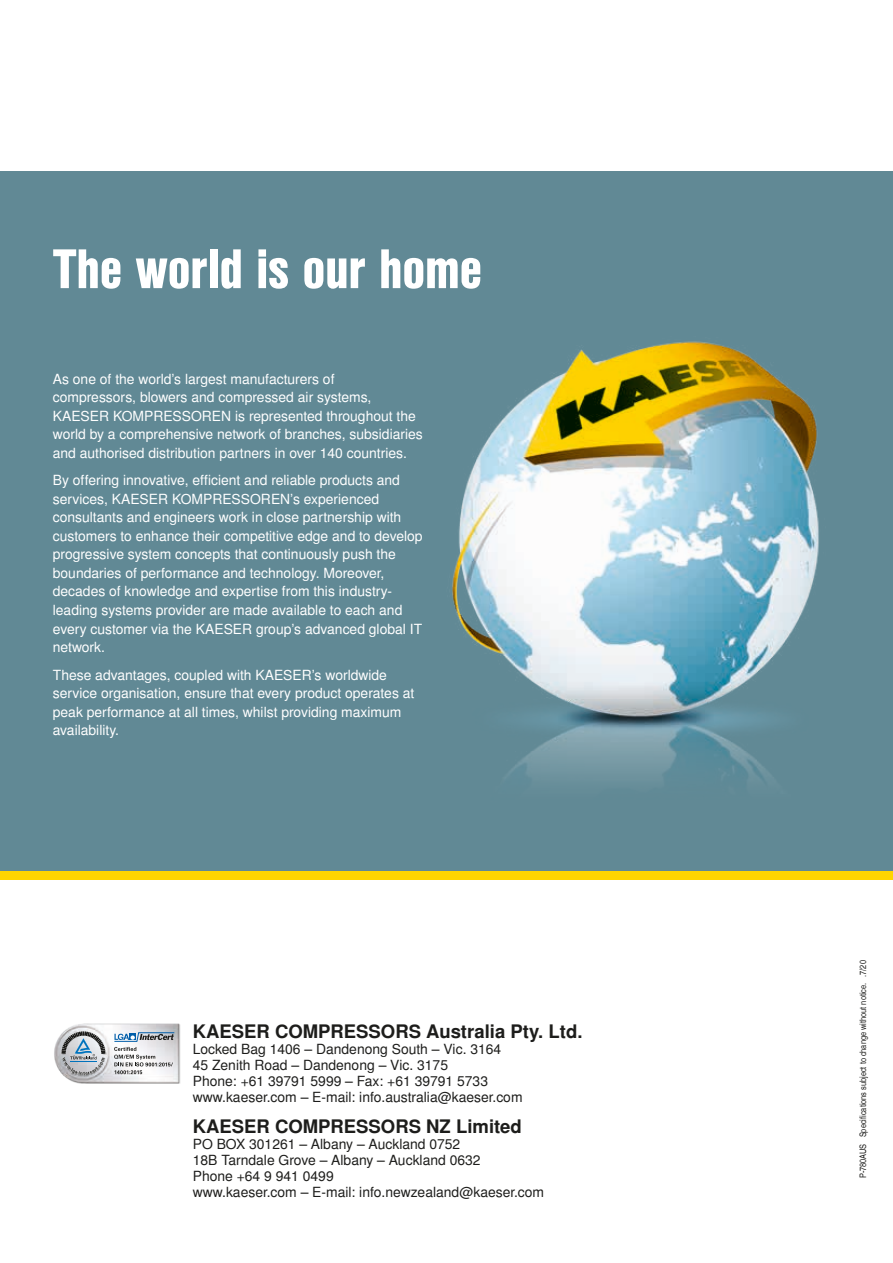
<style>
.page{position:relative;width:893px;height:1263px;background:#fff}
.page>*{position:absolute;margin:0;border:0;box-sizing:border-box;transform-origin:0 0}
.t1{font:54px "Nimbus San L Bla Con";color:#fff}
.t2{font:700 18.45px "Nimbus San L";color:#1d1d1b}
.t3{font:13.95px/18.5px "Nimbus San L";color:#fff}
.t4{font:13.95px/15.9px "Nimbus San L";color:#1d1d1b}
.t5{font:9px "Nimbus San L Reg Con";color:#1d1d1b}
</style>
<div class="page">
<div style="left:0;top:171px;width:893px;height:700px;background:#618995"></div>
<img style="left:452px;top:341px;width:367px;height:440px">
<div style="left:0;top:871px;width:893px;height:8px;background:#ffd500"></div>
<img style="left:54px;top:1023px;width:127px;height:60px">
<img style="left:62px;top:1056px;width:44px;height:20px">
<img style="left:105px;top:1031px;width:1px;height:23px">
<img style="left:61px;top:1031px;width:44px;height:23px">
<svg style="left:62px;top:1032px;width:43px;height:43px;background:#a4acb3"></svg>
<svg style="left:114px;top:1032px;width:60px;height:42px"></svg>
<h1 class="t1" style="left:53px;top:228px;width:431px">The world is our home</h1>
<p class="t3" style="left:53px;top:370px;width:371px">As one of the world’s largest manufacturers of<br>compressors, blowers and compressed air systems, KAESER KOMPRESSOREN is represented throughout the world by a comprehensive network of branches, subsidiaries and authorised distribution partners in over 140 countries.</p>
<p class="t3" style="left:53px;top:472px;width:371px">By offering innovative, efficient and reliable products and services, KAESER KOMPRESSOREN’s experienced consultants and engineers work in close partnership with customers to enhance their competitive edge and to develop progressive system concepts that continuously push the boundaries of performance and technology. Moreover, decades of knowledge and expertise from this industry&shy;leading systems provider are made available to each and every customer via the KAESER group’s advanced global IT network.</p>
<p class="t3" style="left:53px;top:666px;width:363px">These advantages, coupled with KAESER’s worldwide service organisation, ensure that every product operates at peak performance at all times, whilst providing maximum availability.</p>
<h2 class="t2" style="left:193px;top:1021px;width:391px">KAESER COMPRESSORS Australia Pty. Ltd.</h2>
<p class="t4" style="left:193px;top:1042px;width:331px">Locked Bag 1406 – Dandenong South – Vic. 3164<br>45 Zenith Road – Dandenong – Vic. 3175<br>Phone: +61 39791 5999 – Fax: +61 39791 5733 www.kaeser.com – E-mail: info.australia@kaeser.com</p>
<h2 class="t2" style="left:193px;top:1115px;width:330px">KAESER COMPRESSORS NZ Limited</h2>
<p class="t4" style="left:193px;top:1136px;width:353px">PO BOX 301261 – Albany – Auckland 0752<br>18B Tarndale Grove – Albany – Auckland 0632<br>Phone +64 9 941 0499<br>www.kaeser.com – E-mail: info.newzealand@kaeser.com</p>
<p class="t5" style="left:857px;top:1178px;width:219px;rotate:-90deg">P-780AUS Specifications subject to change without notice. .7/20</p>
</div>
